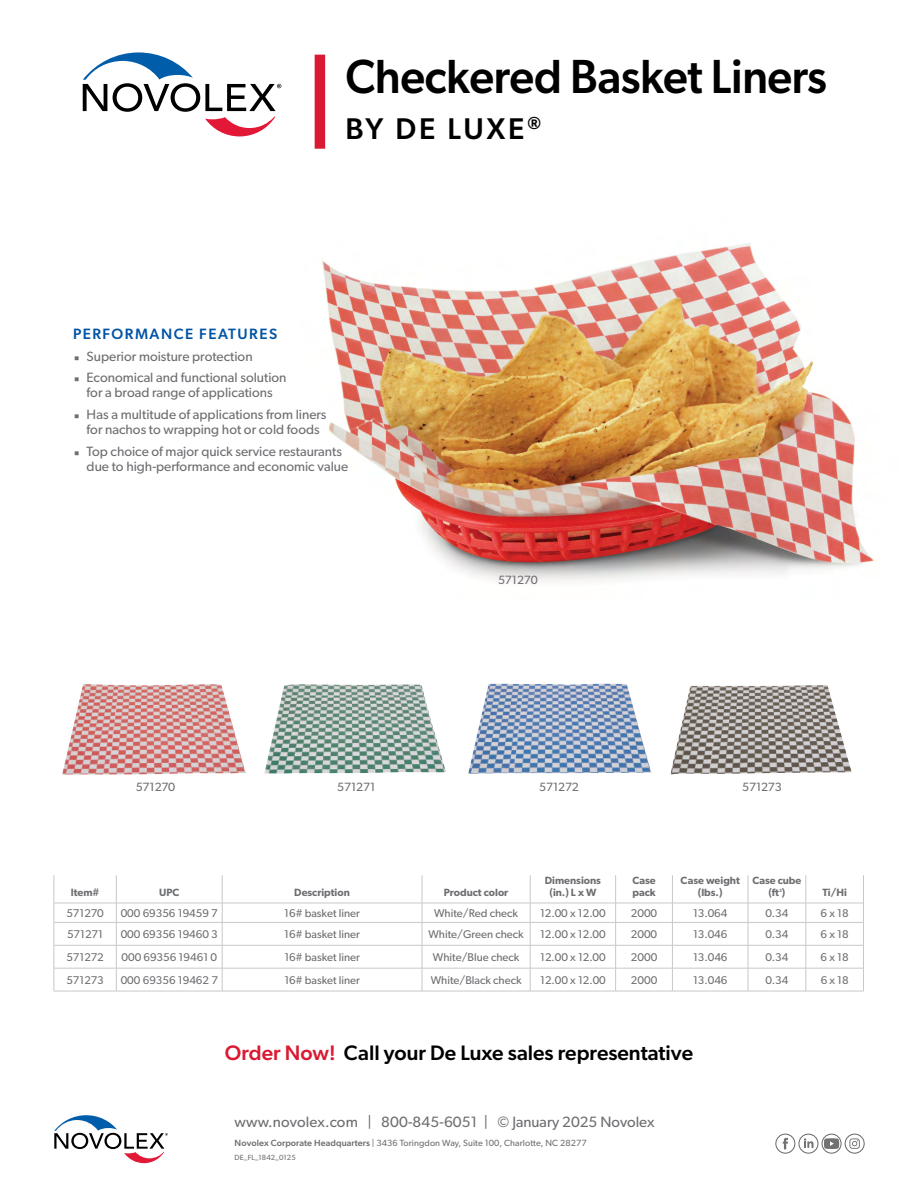
<style>
.page{position:relative;width:918px;height:1188px;background:#fff}
.page>*{position:absolute;margin:0;border:0;box-sizing:border-box;transform-origin:0 0}
.t1{font:500 48px "Gibson";letter-spacing:-.01em;color:#000;scale:.95 1}
.t2{font:500 30px "Gibson";letter-spacing:.095em;color:#000}
.t3{font:500 21px "Gibson";color:#000}
.t4{font:15px "Gibson";letter-spacing:.005em;color:#6d6e71}
.t5{font:500 15px "Gibson";letter-spacing:.1em;color:#0054a6}
.t6{font:13.5px/21.8px "Gibson";color:#6d6e71}
.t7{font:12px "Gibson";letter-spacing:-.02em;color:#6d6e71}
.t8{font:11.25px "Gibson";color:#6d6e71}
.t9{font:600 10.5px/12.6px "Gibson";color:#6d6e71;text-align:center}
.t10{font:9px "Gibson";letter-spacing:.01em;color:#6d6e71}
.t11{font:7.5px "Gibson";letter-spacing:.01em;color:#6d6e71}
.t12{font:600 4.5px "Gibson";color:#6d6e71}
.s1{color:#da1a32}
.s2{font-weight:500}
</style>
<div class="page">
<img style="left:322px;top:243px;width:552px;height:339px">
<svg style="left:54px;top:1115px;width:114px;height:48px"></svg>
<div style="left:822px;top:1134px;width:19px;height:20px;border:1px solid #666;border-radius:10px"></div>
<svg style="left:824px;top:1138px;width:15px;height:11px"></svg>
<div style="left:799px;top:1134px;width:19px;height:20px;border:1px solid #666;border-radius:10px"></div>
<svg style="left:804px;top:1138px;width:10px;height:10px"></svg>
<div style="left:775px;top:1134px;width:20px;height:20px;border:1px solid #666;border-radius:50%"></div>
<svg style="left:783px;top:1138px;width:5px;height:11px"></svg>
<div style="left:845px;top:1134px;width:20px;height:20px;border:1px solid #666;border-radius:50%"></div>
<svg style="left:849px;top:1138px;width:11px;height:11px"></svg>
<hr style="left:422px;top:922px;width:108px;height:1px;background:#c7c8ca">
<hr style="left:530px;top:922px;width:86px;height:1px;background:#c7c8ca">
<hr style="left:422px;top:968px;width:108px;height:1px;background:#c7c8ca">
<hr style="left:530px;top:968px;width:86px;height:1px;background:#c7c8ca">
<hr style="left:422px;top:991px;width:108px;height:1px;background:#c7c8ca">
<hr style="left:530px;top:991px;width:86px;height:1px;background:#c7c8ca">
<hr style="left:616px;top:922px;width:56px;height:1px;background:#c7c8ca">
<hr style="left:748px;top:922px;width:58px;height:1px;background:#c7c8ca">
<hr style="left:616px;top:968px;width:56px;height:1px;background:#c7c8ca">
<hr style="left:748px;top:968px;width:58px;height:1px;background:#c7c8ca">
<hr style="left:616px;top:991px;width:56px;height:1px;background:#c7c8ca">
<hr style="left:748px;top:991px;width:58px;height:1px;background:#c7c8ca">
<hr style="left:117px;top:922px;width:105px;height:1px;background:#c7c8ca">
<hr style="left:222px;top:922px;width:200px;height:1px;background:#c7c8ca">
<hr style="left:672px;top:922px;width:76px;height:1px;background:#c7c8ca">
<hr style="left:117px;top:968px;width:105px;height:1px;background:#c7c8ca">
<hr style="left:222px;top:968px;width:200px;height:1px;background:#c7c8ca">
<svg style="left:222px;top:875px;width:1px;height:116px"></svg>
<hr style="left:672px;top:968px;width:76px;height:1px;background:#c7c8ca">
<hr style="left:117px;top:991px;width:105px;height:1px;background:#c7c8ca">
<hr style="left:222px;top:991px;width:200px;height:1px;background:#c7c8ca">
<hr style="left:672px;top:991px;width:76px;height:1px;background:#c7c8ca">
<svg style="left:615px;top:875px;width:1px;height:116px"></svg>
<svg style="left:672px;top:875px;width:1px;height:116px"></svg>
<svg style="left:748px;top:875px;width:1px;height:116px"></svg>
<svg style="left:422px;top:875px;width:1px;height:116px"></svg>
<svg style="left:530px;top:875px;width:1px;height:116px"></svg>
<hr style="left:54px;top:922px;width:63px;height:1px;background:#c7c8ca">
<hr style="left:54px;top:968px;width:63px;height:1px;background:#c7c8ca">
<svg style="left:116px;top:875px;width:1px;height:116px"></svg>
<hr style="left:54px;top:991px;width:63px;height:1px;background:#c7c8ca">
<hr style="left:806px;top:922px;width:57px;height:1px;background:#c7c8ca">
<hr style="left:806px;top:968px;width:57px;height:1px;background:#c7c8ca">
<hr style="left:806px;top:991px;width:58px;height:1px;background:#c7c8ca">
<hr style="left:54px;top:903px;width:63px;height:1px;background:#c7c8ca">
<hr style="left:806px;top:903px;width:57px;height:1px;background:#c7c8ca">
<hr style="left:54px;top:945px;width:63px;height:1px;background:#c7c8ca">
<hr style="left:806px;top:945px;width:57px;height:1px;background:#c7c8ca">
<hr style="left:117px;top:903px;width:105px;height:1px;background:#c7c8ca">
<hr style="left:222px;top:903px;width:200px;height:1px;background:#c7c8ca">
<hr style="left:422px;top:903px;width:108px;height:1px;background:#c7c8ca">
<hr style="left:530px;top:903px;width:86px;height:1px;background:#c7c8ca">
<hr style="left:616px;top:903px;width:56px;height:1px;background:#c7c8ca">
<hr style="left:672px;top:903px;width:76px;height:1px;background:#c7c8ca">
<hr style="left:748px;top:903px;width:58px;height:1px;background:#c7c8ca">
<hr style="left:117px;top:945px;width:105px;height:1px;background:#c7c8ca">
<hr style="left:222px;top:945px;width:200px;height:1px;background:#c7c8ca">
<hr style="left:422px;top:945px;width:108px;height:1px;background:#c7c8ca">
<hr style="left:530px;top:945px;width:86px;height:1px;background:#c7c8ca">
<hr style="left:616px;top:945px;width:56px;height:1px;background:#c7c8ca">
<hr style="left:672px;top:945px;width:76px;height:1px;background:#c7c8ca">
<hr style="left:748px;top:945px;width:58px;height:1px;background:#c7c8ca">
<svg style="left:54px;top:875px;width:1px;height:116px"></svg>
<svg style="left:806px;top:875px;width:1px;height:116px"></svg>
<svg style="left:863px;top:875px;width:1px;height:116px"></svg>
<div style="left:315px;top:55px;width:10px;height:94px;background:#da1a32"></div>
<svg style="left:83px;top:52px;width:198px;height:84px"></svg>
<img style="left:62px;top:684px;width:184px;height:91px">
<img style="left:264px;top:684px;width:182px;height:90px">
<img style="left:468px;top:683px;width:183px;height:91px">
<img style="left:670px;top:685px;width:182px;height:90px">
<h1 class="t1" style="left:345px;top:48px;width:508px">Checkered Basket Liners</h1>
<h2 class="t2" style="left:345px;top:111px;width:197px">BY DE LUXE<sup>®</sup></h2>
<h3 class="t5" style="left:73px;top:325px;width:206px">PERFORMANCE FEATURES</h3>
<p class="t6" style="left:73px;top:345px;width:215px">◾ Superior moisture protection<br>◾ Economical and functional solution</p>
<p class="t6" style="left:73px;top:382px;width:255px;text-indent:14px">for a broad range of applications<br>◾ Has a multitude of applications from liners</p>
<p class="t6" style="left:73px;top:418px;width:270px;text-indent:14px">for nachos to wrapping hot or cold foods<br>◾ Top choice of major quick service restaurants</p>
<p class="t6" style="left:87px;top:455px;width:263px">due to high-performance and economic value</p>
<p class="t7" style="left:498px;top:573px;width:41px">571270</p>
<p class="t7" style="left:136px;top:779px;width:41px">571270</p>
<p class="t7" style="left:337px;top:779px;width:39px">571271</p>
<p class="t7" style="left:539px;top:779px;width:41px">571272</p>
<p class="t7" style="left:742px;top:779px;width:41px">571273</p>
<p class="t9" style="left:71px;top:886px;width:30px">Item#</p>
<p class="t9" style="left:159px;top:886px;width:22px">UPC</p>
<p class="t9" style="left:294px;top:886px;width:57px">Description</p>
<p class="t9" style="left:444px;top:886px;width:66px">Product color</p>
<p class="t9" style="left:545px;top:873px;width:58px">Dimensions (in.) L x W</p>
<p class="t9" style="left:632px;top:873px;width:25px;text-align:left">Case pack</p>
<p class="t9" style="left:681px;top:873px;width:61px">Case weight (lbs.)</p>
<p class="t9" style="left:752px;top:873px;width:51px">Case cube (ft)</p>
<p class="t12" style="left:779px;top:887px;width:4px">3</p>
<p class="t9" style="left:822px;top:886px;width:26px">Ti/Hi</p>
<p class="t8" style="left:67px;top:907px;width:39px">571270</p>
<p class="t8" style="left:121px;top:907px;width:99px">000 69356 19459 7</p>
<p class="t8" style="left:284px;top:907px;width:77px">16# basket liner</p>
<p class="t8" style="left:434px;top:907px;width:85px">White/Red check</p>
<p class="t8" style="left:540px;top:907px;width:67px">12.00 x 12.00</p>
<p class="t8" style="left:631px;top:907px;width:28px">2000</p>
<p class="t8" style="left:693px;top:907px;width:36px">13.064</p>
<p class="t8" style="left:765px;top:907px;width:24px">0.34</p>
<p class="t8" style="left:821px;top:907px;width:30px">6 x 18</p>
<p class="t8" style="left:67px;top:928px;width:37px">571271</p>
<p class="t8" style="left:121px;top:928px;width:99px">000 69356 19460 3</p>
<p class="t8" style="left:284px;top:928px;width:77px">16# basket liner</p>
<p class="t8" style="left:429px;top:928px;width:97px">White/Green check</p>
<p class="t8" style="left:540px;top:928px;width:67px">12.00 x 12.00</p>
<p class="t8" style="left:631px;top:928px;width:28px">2000</p>
<p class="t8" style="left:693px;top:928px;width:36px">13.046</p>
<p class="t8" style="left:765px;top:928px;width:24px">0.34</p>
<p class="t8" style="left:821px;top:928px;width:30px">6 x 18</p>
<p class="t8" style="left:67px;top:951px;width:39px">571272</p>
<p class="t8" style="left:122px;top:951px;width:97px">000 69356 19461 0</p>
<p class="t8" style="left:284px;top:951px;width:77px">16# basket liner</p>
<p class="t8" style="left:433px;top:951px;width:88px">White/Blue check</p>
<p class="t8" style="left:540px;top:951px;width:67px">12.00 x 12.00</p>
<p class="t8" style="left:631px;top:951px;width:28px">2000</p>
<p class="t8" style="left:693px;top:951px;width:36px">13.046</p>
<p class="t8" style="left:766px;top:951px;width:24px">0.34</p>
<p class="t8" style="left:821px;top:951px;width:30px">6 x 18</p>
<p class="t8" style="left:67px;top:973px;width:39px">571273</p>
<p class="t8" style="left:121px;top:973px;width:99px">000 69356 19462 7</p>
<p class="t8" style="left:284px;top:973px;width:77px">16# basket liner</p>
<p class="t8" style="left:431px;top:973px;width:92px">White/Black check</p>
<p class="t8" style="left:540px;top:973px;width:67px">12.00 x 12.00</p>
<p class="t8" style="left:631px;top:973px;width:28px">2000</p>
<p class="t8" style="left:693px;top:973px;width:36px">13.046</p>
<p class="t8" style="left:766px;top:973px;width:24px">0.34</p>
<p class="t8" style="left:821px;top:973px;width:30px">6 x 18</p>
<h3 class="t3" style="left:225px;top:1041px;width:470px"><span class="s1">Order Now!</span> Call your De Luxe sales representative</h3>
<h3 class="t4" style="left:235px;top:1113px;width:421px">www.novolex.com | 800-845-6051 | © January 2025 Novolex</h3>
<p class="t10" style="left:235px;top:1138px;width:354px"><span class="s2">Novolex Corporate Headquarters</span> | 3436 Toringdon Way, Suite 100, Charlotte, NC 28277</p>
<p class="t11" style="left:235px;top:1153px;width:63px">DE_FL_1842_0125</p>
</div>
